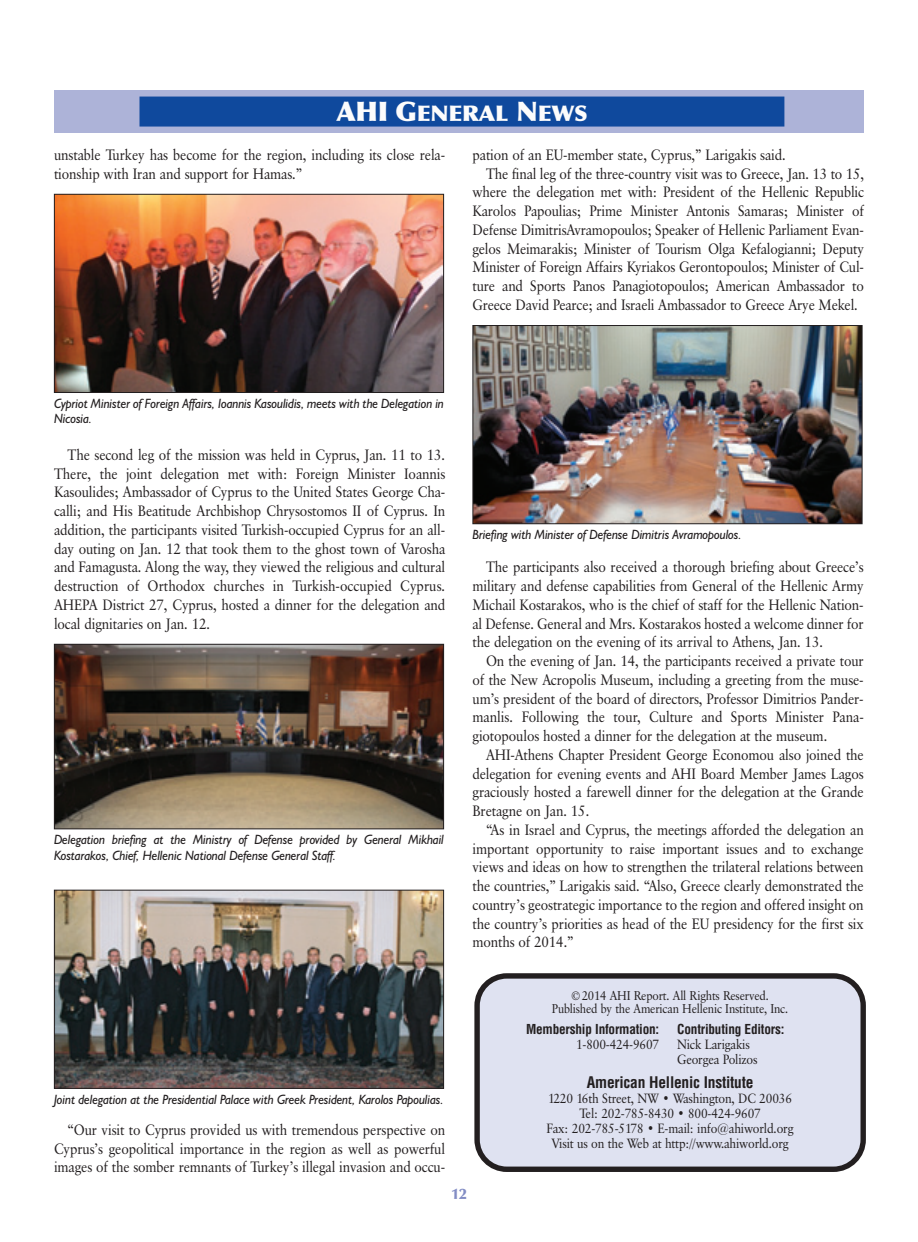
<style>
.page{position:relative;width:918px;height:1242px;background:#fff}
.page>*{position:absolute;margin:0;border:0;box-sizing:border-box;transform-origin:0 0}
.t1{font:900 21.6px "Optima";letter-spacing:-.015em;color:#fcfcfc;scale:1.06 1}
.t2{font:700 condensed 15.6px "Helvetica";letter-spacing:-.015em;color:#231f20}
.t3{font:15px/18.8px "Classical Garamond BT";letter-spacing:-.015em;color:#231f20;text-align:justify;scale:.9 1}
.t4{font:900 15px "Optima";color:#828cc4}
.t5{font:italic 13.5px/15.3px "Humanist 521 BT";letter-spacing:-.015em;color:#231f20;scale:.95 1}
.t6{font:13.35px/15px "Classical Garamond BT";letter-spacing:-.015em;color:#231f20;text-align:center;scale:.9 1}
.t7{font:700 condensed 13.35px "Helvetica";letter-spacing:-.015em;color:#231f20}
.t8{font:12.75px/13.5px "Classical Garamond BT";letter-spacing:-.015em;color:#231f20;text-align:center;scale:.9 1}
.s1{font-size:27px}
</style>
<div class="page">
<img style="left:56px;top:196px;width:386px;height:195px">
<div style="left:54px;top:194px;width:390px;height:199px;border:1px solid #231f20"></div>
<img style="left:56px;top:646px;width:386px;height:181px">
<div style="left:54px;top:644px;width:390px;height:185px;border:1px solid #231f20"></div>
<img style="left:56px;top:892px;width:386px;height:195px">
<div style="left:54px;top:890px;width:390px;height:199px;border:1px solid #231f20"></div>
<img style="left:475px;top:327px;width:385px;height:195px">
<div style="left:473px;top:325px;width:389px;height:199px;border:1px solid #231f20"></div>
<div style="left:54px;top:90px;width:810px;height:43px;background:#adb3d8"></div>
<div style="left:139px;top:97px;width:645px;height:30px;background:#0f499d"></div>
<svg style="left:474px;top:973px;width:392px;height:199px"></svg>
<h1 class="t1" style="left:336px;top:104px;width:239px"><span class="s1">AHI G</span>ENERAL <span class="s1">N</span>EWS</h1>
<p class="t3" style="left:54px;top:146px;width:436px">unstable Turkey has become for the region, including its close rela&shy;tionship with Iran and support for Hamas.”</p>
<p class="t3" style="left:473px;top:146px;width:350px">pation of an EU-member state, Cyprus,” Larigakis said.</p>
<p class="t3" style="left:486px;top:165px;width:422px">The final leg of the three-country visit was to Greece, Jan. 13 to 15,</p>
<p class="t3" style="left:473px;top:184px;width:437px">where the delegation met with: President of the Hellenic Republic</p>
<p class="t3" style="left:473px;top:203px;width:437px">Karolos Papoulias; Prime Minister Antonis Samaras; Minister of</p>
<p class="t3" style="left:473px;top:221px;width:437px">Defense DimitrisAvramopoulos; Speaker of Hellenic Parliament Evan-</p>
<p class="t3" style="left:473px;top:240px;width:437px">gelos Meimarakis; Minister of Tourism Olga Kefalogianni; Deputy</p>
<p class="t3" style="left:473px;top:259px;width:437px">Minister of Foreign Affairs Kyriakos Gerontopoulos; Minister of Cul-</p>
<p class="t3" style="left:473px;top:278px;width:437px">ture and Sports Panos Panagiotopoulos; American Ambassador to</p>
<p class="t3" style="left:473px;top:296px;width:430px">Greece David Pearce; and Israeli Ambassador to Greece Arye Mekel.</p>
<p class="t5" style="left:54px;top:397px;width:412px">Cypriot Minister of Foreign Affairs, Ioannis Kasoulidis, meets with the Delegation in<br>Nicosia.</p>
<p class="t3" style="left:54px;top:446px;width:437px;text-indent:14px">The second leg of the mission was held in Cyprus, Jan. 11 to 13.<br>There, the joint delegation met with: Foreign Minister Ioannis Kasoulides; Ambassador of Cyprus to the United States George Cha&shy;calli; and His Beatitude Archbishop Chrysostomos II of Cyprus. In addition, the participants visited Turkish-occupied Cyprus for an all&shy;day outing on Jan. 12 that took them to the ghost town of Varosha and Famagusta. Along the way, they viewed the religious and cultural destruction of Orthodox churches in Turkish-occupied Cyprus.<br>AHEPA District 27, Cyprus, hosted a dinner for the delegation and local dignitaries on Jan. 12.</p>
<p class="t5" style="left:54px;top:834px;width:412px">Delegation briefing at the Ministry of Defense provided by General Mikhail<br>Kostarakos, Chief, Hellenic National Defense General Staff.</p>
<p class="t5" style="left:54px;top:1093px;width:412px">Joint delegation at the Presidential Palace with Greek President, Karolos Papoulias.</p>
<p class="t3" style="left:54px;top:1121px;width:436px;text-indent:14px">“Our visit to Cyprus provided us with tremendous perspective on Cyprus’s geopolitical importance in the region as well as powerful images of the somber remnants of Turkey’s illegal invasion and occu-</p>
<p class="t5" style="left:473px;top:529px;width:285px">Briefing with Minister of Defense Dimitris Avramopoulos.</p>
<p class="t3" style="left:473px;top:559px;width:436px;text-indent:14px">The participants also received a thorough briefing about Greece’s military and defense capabilities from General of the Hellenic Army Michail Kostarakos, who is the chief of staff for the Hellenic Nation&shy;al Defense. General and Mrs. Kostarakos hosted a welcome dinner for the delegation on the evening of its arrival to Athens, Jan. 13.</p>
<p class="t3" style="left:473px;top:653px;width:436px;text-indent:14px">On the evening of Jan. 14, the participants received a private tour of the New Acropolis Museum, including a greeting from the muse&shy;um’s president of the board of directors, Professor Dimitrios Pander&shy;manlis. Following the tour, Culture and Sports Minister Pana&shy;giotopoulos hosted a dinner for the delegation at the museum.</p>
<p class="t3" style="left:473px;top:746px;width:436px;text-indent:14px">AHI-Athens Chapter President George Economou also joined the delegation for evening events and AHI Board Member James Lagos graciously hosted a farewell dinner for the delegation at the Grande Bretagne on Jan. 15.</p>
<p class="t3" style="left:473px;top:821px;width:436px;text-indent:14px">“As in Israel and Cyprus, the meetings afforded the delegation an important opportunity to raise important issues and to exchange views and ideas on how to strengthen the trilateral relations between the countries,” Larigakis said. “Also, Greece clearly demonstrated the country’s geostrategic importance to the region and offered insight on the country’s priorities as head of the EU presidency for the first six months of 2014.”</p>
<p class="t8" style="left:552px;top:989px;width:264px">©2014 AHI Report. All Rights Reserved.<br>Published by the American Hellenic Institute, Inc.</p>
<p class="t7" style="left:526px;top:1022px;width:135px">Membership Information:</p>
<p class="t6" style="left:576px;top:1038px;width:94px">1-800-424-9607</p>
<p class="t7" style="left:677px;top:1022px;width:109px">Contributing Editors:</p>
<p class="t6" style="left:677px;top:1038px;width:91px;text-align:left">Nick Larigakis<br>Georgea Polizos</p>
<p class="t2" style="left:587px;top:1074px;width:168px">American Hellenic Institute</p>
<p class="t6" style="left:547px;top:1092px;width:276px">1220 16th Street, NW • Washington, DC 20036<br>Tel: 202-785-8430 • 800-424-9607<br>Fax: 202-785-5178 • E-mail: info@ahiworld.org Visit us on the Web at http://www.ahiworld.org</p>
<p class="t4" style="left:451px;top:1188px;width:17px">12</p>
</div>
